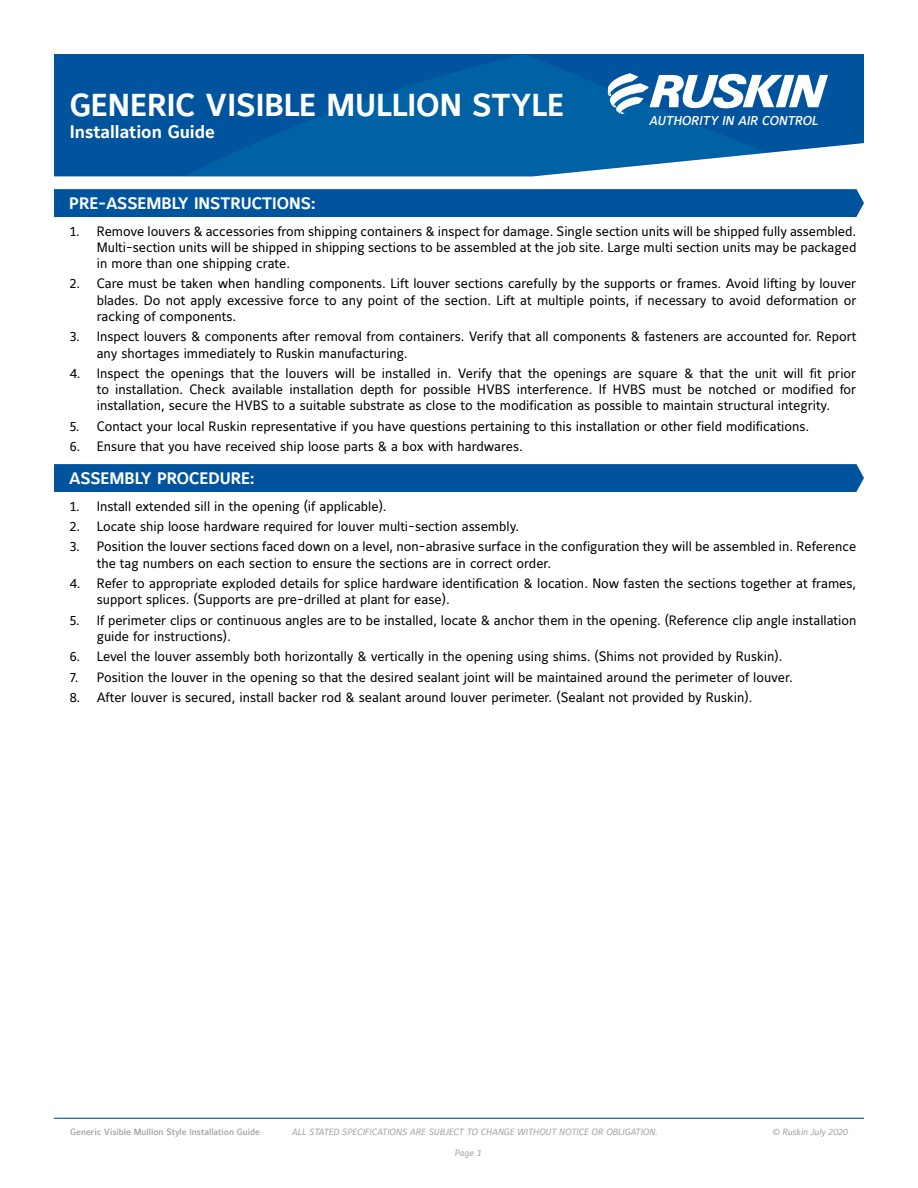
<style>
.page{position:relative;width:918px;height:1188px;background:#fff}
.page>*{position:absolute;margin:0;border:0;box-sizing:border-box;transform-origin:0 0}
.t1{font:31.5px "Maurea Bold Lf";color:#fff}
.t2{font:18px "Maurea Bold Lf";color:#fff}
.t3{font:16.5px "Maurea Bold Lf";color:#fff}
.t4{font:13.5px/16.2px "Maurea Regular Lf";color:#000}
.t5{font:12.75px "Maurea Medium Italic Tf";color:#fff}
.t6{font:9px "Maurea Regular Italic Lf";color:#9fa1a4}
.t7{font:9px "Maurea Medium Lf";color:#9fa1a4}
.t8{font:9px "Maurea Regular Italic Lf";color:#a0a1a3}
</style>
<div class="page">
<hr style="left:54px;top:1118px;width:810px;height:1px;background:#00549e">
<svg style="left:765px;top:54px;width:99px;height:99px;background:#115fa4"></svg>
<svg style="left:54px;top:54px;width:711px;height:122px;background:#0860a3"></svg>
<svg style="left:608px;top:73px;width:220px;height:41px"></svg>
<div style="left:54px;top:189px;width:810px;height:28px;background:#00549e"></div>
<div style="left:54px;top:464px;width:810px;height:28px;background:#00549e"></div>
<h1 class="t1" style="left:70px;top:88px;width:496px">GENERIC VISIBLE MULLION STYLE</h1>
<h2 class="t2" style="left:70px;top:121px;width:147px">Installation Guide</h2>
<p class="t3" style="left:69px;top:194px;width:248px">PRE-ASSEMBLY INSTRUCTIONS:</p>
<p class="t5" style="left:649px;top:114px;width:170px">AUTHORITY IN AIR CONTROL</p>
<p class="t4" style="left:97px;top:224px;width:761px;text-align:justify;text-indent:-27px">1. Remove louvers &amp; accessories from shipping containers &amp; inspect for damage. Single section units will be shipped fully assembled.<br>Multi-section units will be shipped in shipping sections to be assembled at the job site. Large multi section units may be packaged in more than one shipping crate.</p>
<p class="t4" style="left:97px;top:276px;width:761px;text-align:justify;text-indent:-27px">2. Care must be taken when handling components. Lift louver sections carefully by the supports or frames. Avoid lifting by louver blades. Do not apply excessive force to any point of the section. Lift at multiple points, if necessary to avoid deformation or racking of components.</p>
<p class="t4" style="left:97px;top:329px;width:761px;text-indent:-27px">3. Inspect louvers &amp; components after removal from containers. Verify that all components &amp; fasteners are accounted for. Report any shortages immediately to Ruskin manufacturing.</p>
<p class="t4" style="left:97px;top:366px;width:761px;text-align:justify;text-indent:-27px">4. Inspect the openings that the louvers will be installed in. Verify that the openings are square &amp; that the unit will fit prior to installation. Check available installation depth for possible HVBS interference. If HVBS must be notched or modified for installation, secure the HVBS to a suitable substrate as close to the modification as possible to maintain structural integrity.</p>
<p class="t4" style="left:70px;top:419px;width:741px">5. Contact your local Ruskin representative if you have questions pertaining to this installation or other field modifications.</p>
<p class="t4" style="left:70px;top:439px;width:455px">6. Ensure that you have received ship loose parts &amp; a box with hardwares.</p>
<p class="t3" style="left:69px;top:469px;width:187px">ASSEMBLY PROCEDURE:</p>
<p class="t4" style="left:70px;top:499px;width:318px">1. Install extended sill in the opening (if applicable).</p>
<p class="t4" style="left:70px;top:519px;width:451px">2. Locate ship loose hardware required for louver multi-section assembly.</p>
<p class="t4" style="left:97px;top:539px;width:761px;text-indent:-27px">3. Position the louver sections faced down on a level, non-abrasive surface in the configuration they will be assembled in. Reference the tag numbers on each section to ensure the sections are in correct order.</p>
<p class="t4" style="left:97px;top:576px;width:761px;text-indent:-27px">4. Refer to appropriate exploded details for splice hardware identification &amp; location. Now fasten the sections together at frames, support splices. (Supports are pre-drilled at plant for ease).</p>
<p class="t4" style="left:97px;top:613px;width:761px;text-indent:-27px">5. If perimeter clips or continuous angles are to be installed, locate &amp; anchor them in the opening. (Reference clip angle installation guide for instructions).</p>
<p class="t4" style="left:70px;top:649px;width:714px">6. Level the louver assembly both horizontally &amp; vertically in the opening using shims. (Shims not provided by Ruskin).</p>
<p class="t4" style="left:70px;top:670px;width:725px">7. Position the louver in the opening so that the desired sealant joint will be maintained around the perimeter of louver.</p>
<p class="t4" style="left:70px;top:690px;width:684px">8. After louver is secured, install backer rod &amp; sealant around louver perimeter. (Sealant not provided by Ruskin).</p>
<p class="t7" style="left:70px;top:1126px;width:191px">Generic Visible Mullion Style Installation Guide</p>
<p class="t6" style="left:292px;top:1126px;width:367px">ALL STATED SPECIFICATIONS ARE SUBJECT TO CHANGE WITHOUT NOTICE OR OBLIGATION.</p>
<p class="t8" style="left:772px;top:1126px;width:77px">© Ruskin July 2020</p>
<p class="t6" style="left:455px;top:1148px;width:28px">Page 1</p>
</div>
